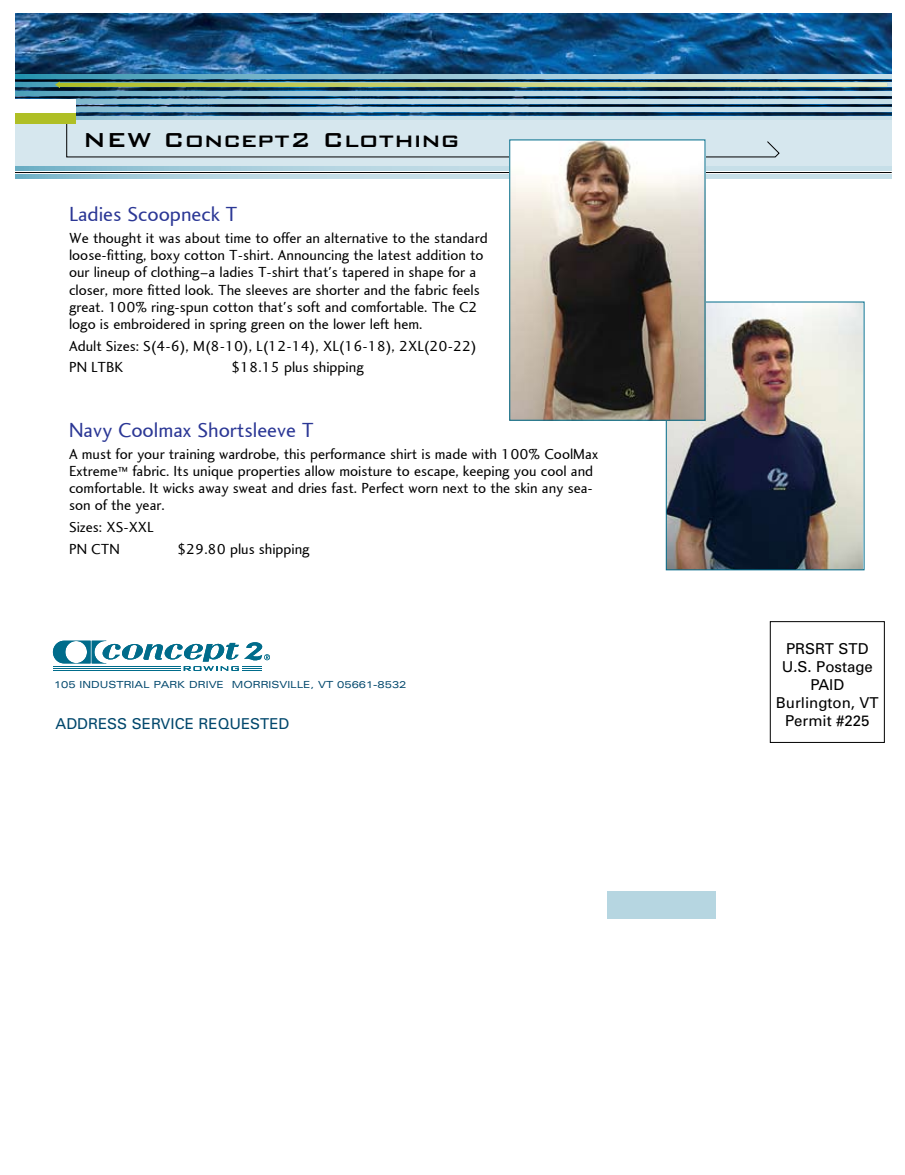
<style>
.page{position:relative;width:905px;height:1175px;background:#fff}
.page>*{position:absolute;margin:0;border:0;box-sizing:border-box;transform-origin:0 0}
.t1{font:500 27px "Bank Gothic BT";color:#000}
.t2{font:21px "Charlotte Sans Book Let Plain";color:#2b3795}
.t3{font:15px/17.2px "Charlotte Sans Book Let Plain";color:#000}
.t4{font:15px/18px "Univers";color:#000;text-align:center}
.t5{font:15px "Univers";color:#00476c}
.t6{font:expanded 9.75px "Univers";color:#00476c}
</style>
<div class="page">
<img style="left:15px;top:14px;width:876px;height:102px">
<svg style="left:35px;top:170px;width:838px;height:5px"></svg>
<svg style="left:15px;top:75px;width:876px;height:3px;background:#8ec1d2"></svg>
<svg style="left:15px;top:83px;width:876px;height:4px"></svg>
<svg style="left:15px;top:91px;width:876px;height:4px;background:#a5cddb"></svg>
<svg style="left:75px;top:116px;width:816px;height:4px;background:#bfdae4"></svg>
<svg style="left:75px;top:108px;width:816px;height:4px;background:#b7d6e2"></svg>
<svg style="left:75px;top:100px;width:816px;height:3px;background:#b6d6e1"></svg>
<hr style="left:15px;top:114px;width:876px;height:1px;background:#000">
<hr style="left:15px;top:105px;width:876px;height:1px;background:#000">
<hr style="left:15px;top:97px;width:876px;height:1px;background:#000">
<hr style="left:15px;top:89px;width:876px;height:1px;background:#000">
<hr style="left:15px;top:80px;width:876px;height:1px;background:#000">
<svg style="left:55px;top:82px;width:832px;height:6px;background:#a4ba83"></svg>
<div style="left:15px;top:120px;width:876px;height:46px;background:#d6e7ee"></div>
<svg style="left:66px;top:120px;width:714px;height:38px"></svg>
<div style="left:15px;top:112px;width:60px;height:12px;background:#afbf25"></div>
<div style="left:15px;top:99px;width:60px;height:13px;background:#fff"></div>
<svg style="left:15px;top:175px;width:876px;height:3px;background:#b6d6e1"></svg>
<svg style="left:15px;top:166px;width:876px;height:4px;background:#acd1de"></svg>
<hr style="left:15px;top:172px;width:876px;height:1px;background:#000">
<img style="left:668px;top:304px;width:194px;height:264px">
<div style="left:666px;top:302px;width:198px;height:268px;border:1px solid #006c8b"></div>
<img style="left:511px;top:142px;width:192px;height:276px">
<hr style="left:52px;top:666px;width:128px;height:1px;background:#006c8b">
<hr style="left:52px;top:668px;width:128px;height:1px;background:#006c8b">
<hr style="left:52px;top:670px;width:128px;height:1px;background:#006c8b">
<svg style="left:53px;top:640px;width:217px;height:31px"></svg>
<div style="left:770px;top:621px;width:114px;height:121px;border:1px solid #000"></div>
<div style="left:608px;top:891px;width:108px;height:27px;background:#b6d6e1"></div>
<h1 class="t1" style="left:83px;top:125px;width:378px">NEW Concept2 Clothing</h1>
<h2 class="t2" style="left:69px;top:202px;width:170px">Ladies Scoopneck T</h2>
<p class="t3" style="left:69px;top:230px;width:420px">We thought it was about time to offer an alternative to the standard loose-fitting, boxy cotton T-shirt. Announcing the latest addition to our lineup of clothing–a ladies T-shirt that's tapered in shape for a closer, more fitted look. The sleeves are shorter and the fabric feels great. 100% ring-spun cotton that's soft and comfortable. The C2 logo is embroidered in spring green on the lower left hem.</p>
<p class="t3" style="left:69px;top:335px;width:409px;line-height:21.6px">Adult Sizes: S(4-6), M(8-10), L(12-14), XL(16-18), 2XL(20-22)<br>PN LTBK</p>
<p class="t3" style="left:231px;top:359px;width:134px">$18.15 plus shipping</p>
<h2 class="t2" style="left:69px;top:418px;width:246px">Navy Coolmax Shortsleeve T</h2>
<p class="t3" style="left:69px;top:445px;width:530px">A must for your training wardrobe, this performance shirt is made with 100% CoolMax Extreme<sup>™</sup> fabric. Its unique properties allow moisture to escape, keeping you cool and comfortable. It wicks away sweat and dries fast. Perfect worn next to the skin any sea&shy;son of the year.</p>
<p class="t3" style="left:69px;top:516px;width:86px;line-height:21.6px">Sizes: XS-XXL<br>PN CTN</p>
<p class="t3" style="left:177px;top:540px;width:134px">$29.80 plus shipping</p>
<p class="t6" style="left:54px;top:678px;width:354px">105 INDUSTRIAL PARK DRIVE MORRISVILLE, VT 05661-8532</p>
<p class="t5" style="left:56px;top:714px;width:235px">ADDRESS SERVICE REQUESTED</p>
<p class="t4" style="left:775px;top:639px;width:104px">PRSRT STD<br>U.S. Postage<br>PAID<br>Burlington, VT<br>Permit #225</p>
</div>
